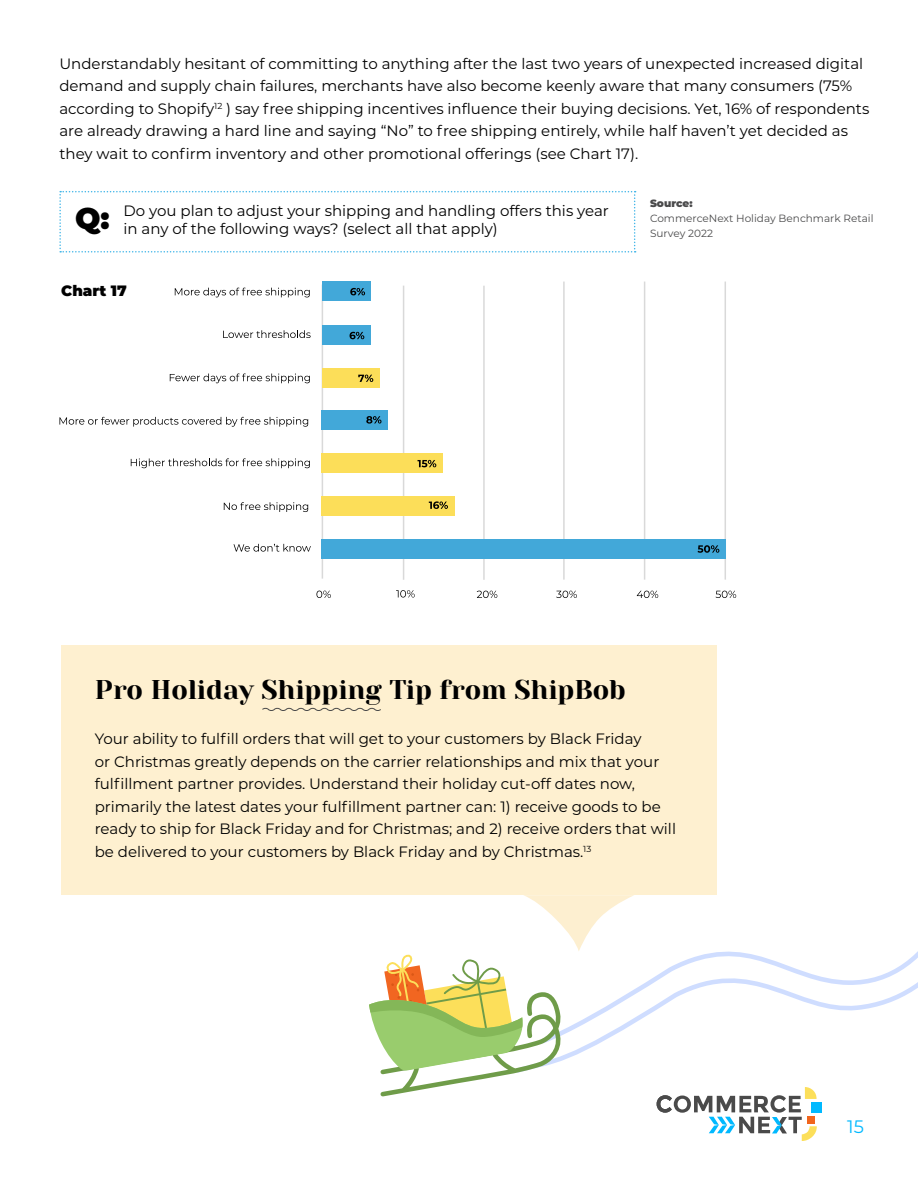
<style>
.page{position:relative;width:918px;height:1188px;background:#fff}
.page>*{position:absolute;margin:0;border:0;box-sizing:border-box;transform-origin:0 0}
.t1{font:27px "Yeseva One";color:#000}
.t2{font:18px "Montserrat";color:#00b9ff}
.t3{font:15px/22.5px "Montserrat";color:#000}
.t4{font:900 15px "Montserrat";color:#000}
.t5{font:10.5px/15px "Montserrat";color:#4a4a4b}
.t6{font:900 10.5px "Montserrat";color:#4a4a4b}
.s1{font-weight:900;font-size:30px}
</style>
<div class="page">
<svg style="left:59px;top:191px;width:577px;height:62px"></svg>
<hr style="left:483px;top:286px;width:2px;height:294px;background:#d9d9d9">
<hr style="left:403px;top:286px;width:1px;height:294px;background:#d9d9d9">
<hr style="left:563px;top:282px;width:2px;height:298px;background:#d9d9d9">
<hr style="left:322px;top:284px;width:1px;height:295px;background:#d9d9d9">
<hr style="left:644px;top:282px;width:1px;height:298px;background:#d9d9d9">
<hr style="left:725px;top:282px;width:1px;height:298px;background:#d9d9d9">
<svg style="left:316px;top:591px;width:15px;height:7px"></svg>
<svg style="left:170px;top:373px;width:140px;height:10px"></svg>
<svg style="left:223px;top:330px;width:88px;height:8px"></svg>
<svg style="left:59px;top:417px;width:249px;height:10px"></svg>
<svg style="left:396px;top:590px;width:19px;height:8px"></svg>
<div style="left:322px;top:411px;width:66px;height:19px;background:#42a8d9"></div>
<svg style="left:477px;top:591px;width:20px;height:7px"></svg>
<svg style="left:556px;top:591px;width:21px;height:7px"></svg>
<div style="left:322px;top:368px;width:58px;height:20px;background:#fcde59"></div>
<div style="left:322px;top:326px;width:48px;height:19px;background:#42a8d9"></div>
<div style="left:322px;top:282px;width:48px;height:19px;background:#42a8d9"></div>
<svg style="left:175px;top:288px;width:135px;height:9px"></svg>
<svg style="left:350px;top:288px;width:15px;height:7px"></svg>
<svg style="left:350px;top:332px;width:14px;height:7px"></svg>
<svg style="left:358px;top:375px;width:15px;height:7px"></svg>
<svg style="left:366px;top:416px;width:16px;height:8px"></svg>
<svg style="left:131px;top:458px;width:179px;height:10px"></svg>
<div style="left:322px;top:453px;width:121px;height:20px;background:#fcde59"></div>
<svg style="left:418px;top:460px;width:18px;height:7px"></svg>
<svg style="left:224px;top:502px;width:84px;height:10px"></svg>
<div style="left:322px;top:496px;width:133px;height:20px;background:#fcde59"></div>
<svg style="left:429px;top:501px;width:19px;height:8px"></svg>
<svg style="left:234px;top:544px;width:77px;height:8px"></svg>
<div style="left:322px;top:539px;width:404px;height:19px;background:#42a8d9"></div>
<svg style="left:698px;top:545px;width:21px;height:8px"></svg>
<svg style="left:637px;top:591px;width:21px;height:7px"></svg>
<svg style="left:716px;top:591px;width:20px;height:7px"></svg>
<div style="left:61px;top:645px;width:655px;height:250px;background:#fef0d0"></div>
<div style="left:811px;top:1102px;width:11px;height:11px;background:#00b9ff"></div>
<svg style="left:657px;top:1087px;width:160px;height:54px"></svg>
<svg style="left:634px;top:951px;width:284px;height:72px"></svg>
<svg style="left:369px;top:895px;width:265px;height:202px"></svg>
<svg style="left:262px;top:707px;width:119px;height:4px"></svg>
<p class="t3" style="left:59px;top:51px;width:812px">Understandably hesitant of committing to anything after the last two years of unexpected increased digital demand and supply chain failures, merchants have also become keenly aware that many consumers (75% according to Shopify<sup>12</sup> ) say free shipping incentives influence their buying decisions. Yet, 16% of respondents are already drawing a hard line and saying “No” to free shipping entirely, while half haven’t yet decided as they wait to confirm inventory and other promotional offerings (see Chart 17).</p>
<p class="t3" style="left:123px;top:201px;width:487px;line-height:18px;text-indent:-48px"><span class="s1">Q:</span> Do you plan to adjust your shipping and handling offers this year in any of the following ways? (select all that apply)</p>
<p class="t4" style="left:61px;top:279px;width:67px">Chart 17</p>
<p class="t6" style="left:650px;top:196px;width:44px">Source:</p>
<p class="t5" style="left:650px;top:211px;width:225px">CommerceNext Holiday Benchmark Retail<br>Survey 2022</p>
<h1 class="t1" style="left:95px;top:670px;width:533px">Pro Holiday Shipping Tip from ShipBob</h1>
<p class="t3" style="left:95px;top:727px;width:583px">Your ability to fulfill orders that will get to your customers by Black Friday<br>or Christmas greatly depends on the carrier relationships and mix that your fulfillment partner provides. Understand their holiday cut-off dates now, primarily the latest dates your fulfillment partner can: 1) receive goods to be ready to ship for Black Friday and for Christmas; and 2) receive orders that will be delivered to your customers by Black Friday and by Christmas.<sup>13</sup></p>
<p class="t2" style="left:847px;top:1114px;width:18px">15</p>
</div>
